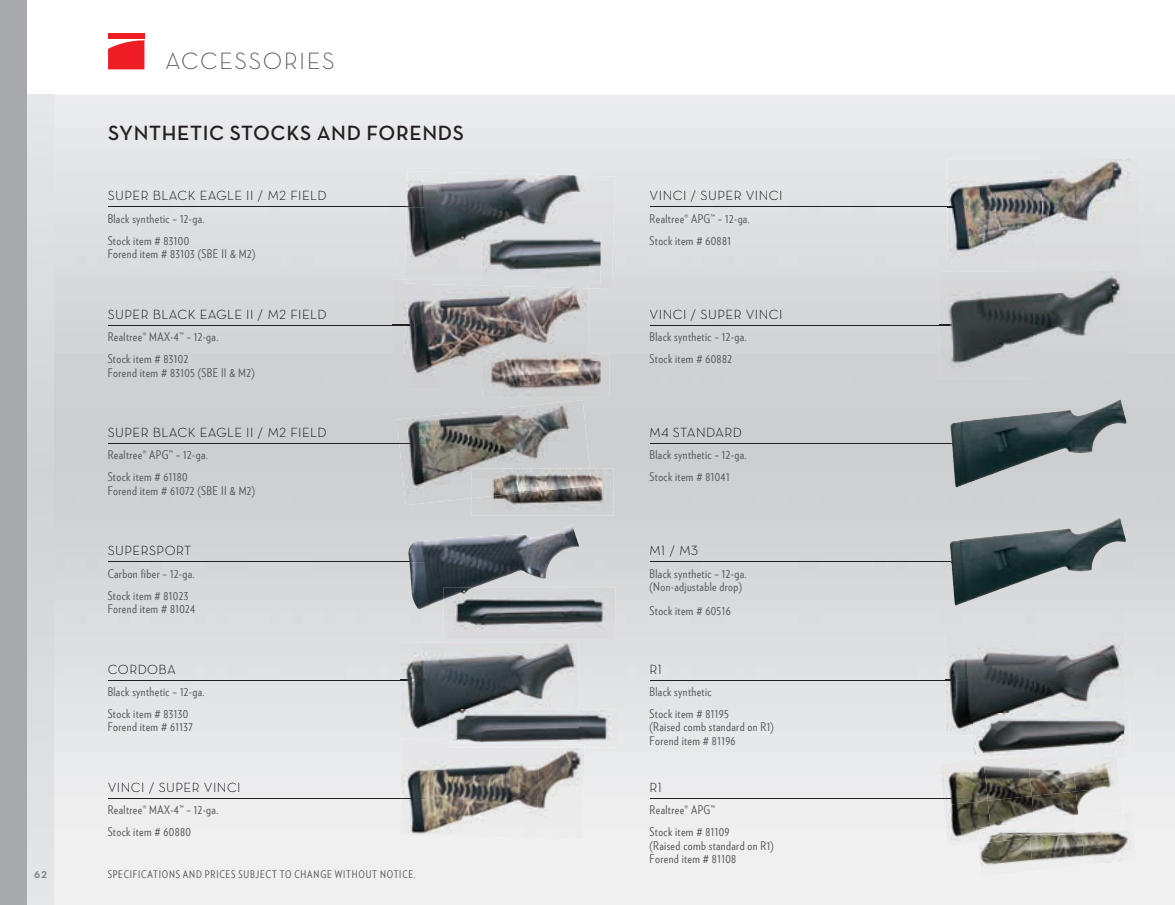
<style>
.page{position:relative;width:1175px;height:905px;background:#fff}
.page>*{position:absolute;margin:0;border:0;box-sizing:border-box;transform-origin:0 0}
.t1{font:24px "Neutra Text Light Alt";letter-spacing:.06em;color:#57585a}
.t2{font:21px "Neutra Text TF Demi SC";letter-spacing:.03em;color:#231f20}
.t3{font:13.5px "Neutra Text Light Alt";letter-spacing:.03em;color:#010203}
.t4{font:13.5px "Neutra Text TF Demi SC";color:#808285}
.t5{font:12px/21.9px "Verlag Condensed";letter-spacing:.03em;color:#57585a}
.t6{font:10.5px "Verlag Condensed";letter-spacing:.075em;color:#57585a}
</style>
<div class="page">
<div style="left:0;top:0;width:27px;height:905px;background:#a8a9ad"></div>
<div style="left:27px;top:95px;width:27px;height:380px;background:#dcdddf"></div>
<div style="left:27px;top:474px;width:27px;height:431px;background:#dcdddf"></div>
<img style="left:54px;top:95px;width:1121px;height:810px">
<hr style="left:649px;top:206px;width:317px;height:1px;background:#231f20">
<hr style="left:649px;top:443px;width:317px;height:1px;background:#231f20">
<hr style="left:649px;top:679px;width:317px;height:1px;background:#231f20">
<hr style="left:649px;top:325px;width:317px;height:1px;background:#231f20">
<hr style="left:649px;top:561px;width:317px;height:1px;background:#231f20">
<hr style="left:649px;top:798px;width:317px;height:1px;background:#231f20">
<hr style="left:108px;top:206px;width:316px;height:1px;background:#231f20">
<hr style="left:108px;top:443px;width:316px;height:1px;background:#231f20">
<hr style="left:108px;top:679px;width:316px;height:1px;background:#231f20">
<hr style="left:108px;top:325px;width:316px;height:1px;background:#231f20">
<hr style="left:108px;top:561px;width:316px;height:1px;background:#231f20">
<hr style="left:108px;top:798px;width:316px;height:1px;background:#231f20">
<img style="left:939px;top:759px;width:44px;height:46px">
<img style="left:983px;top:757px;width:44px;height:43px">
<img style="left:1027px;top:757px;width:45px;height:39px">
<img style="left:1072px;top:757px;width:48px;height:34px">
<img style="left:943px;top:800px;width:44px;height:46px">
<img style="left:987px;top:796px;width:44px;height:22px">
<img style="left:1031px;top:791px;width:44px;height:27px">
<img style="left:1075px;top:786px;width:47px;height:26px">
<svg style="left:943px;top:798px;width:23px;height:1px"></svg>
<img style="left:978px;top:843px;width:55px;height:33px">
<img style="left:1029px;top:833px;width:56px;height:38px">
<img style="left:1081px;top:812px;width:55px;height:53px">
<img style="left:976px;top:818px;width:99px;height:25px">
<img style="left:1073px;top:812px;width:51px;height:21px">
<img style="left:405px;top:171px;width:210px;height:118px">
<svg style="left:407px;top:206px;width:17px;height:1px"></svg>
<img style="left:482px;top:234px;width:118px;height:49px">
<img style="left:393px;top:279px;width:196px;height:110px">
<img style="left:393px;top:325px;width:31px;height:1px">
<img style="left:405px;top:279px;width:184px;height:9px">
<img style="left:482px;top:279px;width:107px;height:4px">
<img style="left:482px;top:353px;width:128px;height:44px">
<img style="left:482px;top:353px;width:107px;height:36px">
<img style="left:472px;top:468px;width:141px;height:47px">
<img style="left:401px;top:642px;width:177px;height:96px">
<svg style="left:401px;top:679px;width:23px;height:1px"></svg>
<img style="left:449px;top:709px;width:168px;height:38px">
<img style="left:449px;top:709px;width:129px;height:29px">
<img style="left:947px;top:159px;width:191px;height:101px">
<svg style="left:947px;top:206px;width:19px;height:1px"></svg>
<img style="left:939px;top:271px;width:188px;height:107px">
<svg style="left:939px;top:325px;width:27px;height:1px"></svg>
<img style="left:408px;top:523px;width:165px;height:86px">
<svg style="left:409px;top:561px;width:15px;height:1px"></svg>
<img style="left:444px;top:587px;width:171px;height:52px">
<img style="left:444px;top:587px;width:31px;height:12px">
<img style="left:945px;top:634px;width:89px;height:101px">
<img style="left:1034px;top:634px;width:89px;height:79px">
<svg style="left:945px;top:679px;width:21px;height:1px"></svg>
<img style="left:973px;top:713px;width:156px;height:44px">
<img style="left:1004px;top:745px;width:112px;height:12px">
<img style="left:973px;top:713px;width:150px;height:22px">
<img style="left:397px;top:400px;width:193px;height:105px">
<svg style="left:399px;top:443px;width:25px;height:1px"></svg>
<img style="left:472px;top:468px;width:119px;height:30px">
<img style="left:400px;top:740px;width:139px;height:98px">
<img style="left:536px;top:747px;width:48px;height:92px">
<svg style="left:400px;top:798px;width:24px;height:1px"></svg>
<img style="left:449px;top:741px;width:135px;height:6px">
<img style="left:950px;top:400px;width:167px;height:87px">
<svg style="left:952px;top:443px;width:14px;height:1px"></svg>
<img style="left:949px;top:519px;width:168px;height:86px">
<svg style="left:951px;top:561px;width:15px;height:1px"></svg>
<div style="left:108px;top:33px;width:36px;height:6px;background:#ee1d23"></div>
<svg style="left:108px;top:40px;width:36px;height:29px"></svg>
<p class="t4" style="left:34px;top:865px;width:15px">62</p>
<h1 class="t1" style="left:165px;top:47px;width:171px">ACCESSORIES</h1>
<h2 class="t2" style="left:108px;top:120px;width:357px">SYNTHETIC STOCKS AND FORENDS</h2>
<p class="t3" style="left:108px;top:187px;width:220px">SUPER BLACK EAGLE II / M2 FIELD</p>
<p class="t5" style="left:108px;top:207px;width:98px">Black synthetic – 12-ga.<br>Stock item # 83100</p>
<p class="t5" style="left:108px;top:242px;width:149px">Forend item # 83103 (SBE II &amp; M2)</p>
<p class="t3" style="left:108px;top:306px;width:220px">SUPER BLACK EAGLE II / M2 FIELD</p>
<p class="t5" style="left:108px;top:325px;width:112px">Realtree® MAX-4™ – 12-ga.<br>Stock item # 83102</p>
<p class="t5" style="left:108px;top:361px;width:148px">Forend item # 83105 (SBE II &amp; M2)</p>
<p class="t3" style="left:108px;top:424px;width:220px">SUPER BLACK EAGLE II / M2 FIELD</p>
<p class="t5" style="left:108px;top:443px;width:102px">Realtree® APG™ – 12-ga.<br>Stock item # 61180</p>
<p class="t5" style="left:108px;top:479px;width:149px">Forend item # 61072 (SBE II &amp; M2)</p>
<p class="t3" style="left:108px;top:542px;width:85px">SUPERSPORT</p>
<p class="t5" style="left:108px;top:562px;width:88px">Carbon fiber – 12-ga.<br>Stock item # 81023</p>
<p class="t5" style="left:108px;top:597px;width:89px">Forend item # 81024</p>
<p class="t3" style="left:108px;top:660px;width:70px">CORDOBA</p>
<p class="t5" style="left:108px;top:680px;width:98px">Black synthetic – 12-ga.<br>Stock item # 83130</p>
<p class="t5" style="left:108px;top:715px;width:86px">Forend item # 61137</p>
<p class="t3" style="left:108px;top:779px;width:134px">VINCI / SUPER VINCI</p>
<p class="t5" style="left:108px;top:798px;width:112px">Realtree® MAX-4™ – 12-ga.<br>Stock item # 60880</p>
<p class="t6" style="left:108px;top:866px;width:309px">SPECIFICATIONS AND PRICES SUBJECT TO CHANGE WITHOUT NOTICE.</p>
<p class="t3" style="left:649px;top:187px;width:134px">VINCI / SUPER VINCI</p>
<p class="t5" style="left:649px;top:207px;width:102px">Realtree® APG™ – 12-ga.<br>Stock item # 60881</p>
<p class="t3" style="left:649px;top:306px;width:134px">VINCI / SUPER VINCI</p>
<p class="t5" style="left:649px;top:325px;width:98px">Black synthetic – 12-ga.<br>Stock item # 60882</p>
<p class="t3" style="left:649px;top:424px;width:94px">M4 STANDARD</p>
<p class="t5" style="left:649px;top:443px;width:98px">Black synthetic – 12-ga.<br>Stock item # 81041</p>
<p class="t3" style="left:649px;top:542px;width:50px">M1 / M3</p>
<p class="t5" style="left:649px;top:566px;width:98px;line-height:13.5px">Black synthetic – 12-ga. (Non-adjustable drop)</p>
<p class="t5" style="left:649px;top:599px;width:83px">Stock item # 60516</p>
<p class="t3" style="left:649px;top:660px;width:14px">R1</p>
<p class="t5" style="left:649px;top:680px;width:81px">Black synthetic<br>Stock item # 81195</p>
<p class="t5" style="left:649px;top:720px;width:126px;line-height:13.5px">(Raised comb standard on R1)<br>Forend item # 81196</p>
<p class="t3" style="left:649px;top:779px;width:14px">R1</p>
<p class="t5" style="left:649px;top:798px;width:81px">Realtree® APG™<br>Stock item # 81109</p>
<p class="t5" style="left:649px;top:838px;width:126px;line-height:13.5px">(Raised comb standard on R1)<br>Forend item # 81108</p>
</div>
